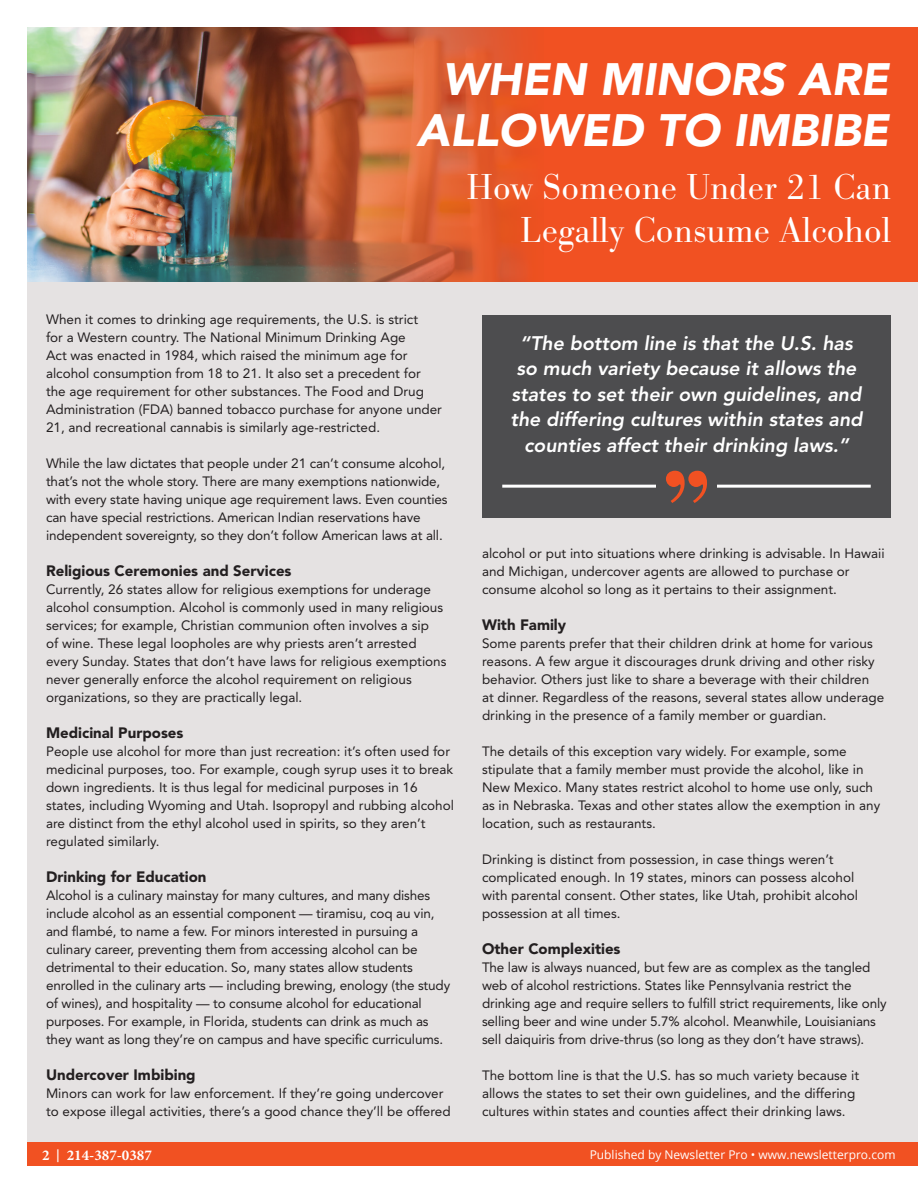
<style>
.page{position:relative;width:918px;height:1188px;background:#fff}
.page>*{position:absolute;margin:0;border:0;box-sizing:border-box;transform-origin:0 0}
.t1{font:700 91.65px "Bodoni URW";color:#f15122}
.t2{font:italic 900 45px/51px "Avenir LT Std";color:#fff;text-align:center}
.t3{font:300 37.5px/43.5px "Bodoni URW";color:#fff;text-align:right}
.t4{font:italic 800 19.5px/25.5px "Avenir LT Std";color:#fff;text-align:center}
.t5{font:900 15px "Avenir LT Std";color:#231f20}
.t6{font:700 15px "Minion Pro";color:#fff}
.t7{font:13.5px/18px "Avenir LT Std";color:#231f20}
.t8{font:12px "Open Sans";color:#fff}
.s1{font-family:"Museo Slab 500";font-weight:400;font-size:13.5px}
</style>
<div class="page">
<div style="left:27px;top:27px;width:891px;height:1115px;background:#e5e2e2"></div>
<div style="left:27px;top:1142px;width:891px;height:24px;background:#f15122"></div>
<img style="left:27px;top:27px;width:293px;height:254px">
<svg style="left:320px;top:27px;width:598px;height:254px;background:#e65628"></svg>
<div style="left:482px;top:315px;width:409px;height:203px;background:#4d4d4f"></div>
<hr style="left:502px;top:485px;width:369px;height:3px;background:#fff">
<div style="left:656px;top:475px;width:61px;height:22px;background:#4d4d4f"></div>
<h2 class="t2" style="left:417px;top:54px;width:474px">WHEN MINORS ARE<br>ALLOWED TO IMBIBE</h2>
<h3 class="t3" style="left:467px;top:169px;width:426px">How Someone Under 21 Can<br>Legally Consume Alcohol</h3>
<p class="t7" style="left:46px;top:311px;width:398px">When it comes to drinking age requirements, the U.S. is strict<br>for a Western country. The National Minimum Drinking Age<br>Act was enacted in 1984, which raised the minimum age for alcohol consumption from 18 to 21. It also set a precedent for the age requirement for other substances. The Food and Drug Administration (FDA) banned tobacco purchase for anyone under 21, and recreational cannabis is similarly age-restricted.</p>
<p class="t7" style="left:46px;top:455px;width:403px">While the law dictates that people under 21 can’t consume alcohol, that’s not the whole story. There are many exemptions nationwide, with every state having unique age requirement laws. Even counties can have special restrictions. American Indian reservations have independent sovereignty, so they don’t follow American laws at all.</p>
<p class="t5" style="left:46px;top:564px;width:247px">Religious Ceremonies and Services</p>
<p class="t7" style="left:46px;top:581px;width:402px">Currently, 26 states allow for religious exemptions for underage alcohol consumption. Alcohol is commonly used in many religious services; for example, Christian communion often involves a sip<br>of wine. These legal loopholes are why priests aren’t arrested every Sunday. States that don’t have laws for religious exemptions never generally enforce the alcohol requirement on religious organizations, so they are practically legal.</p>
<p class="t5" style="left:46px;top:726px;width:139px">Medicinal Purposes</p>
<p class="t7" style="left:46px;top:743px;width:409px">People use alcohol for more than just recreation: it’s often used for medicinal purposes, too. For example, cough syrup uses it to break down ingredients. It is thus legal for medicinal purposes in 16 states, including Wyoming and Utah. Isopropyl and rubbing alcohol are distinct from the ethyl alcohol used in spirits, so they aren’t regulated similarly.</p>
<p class="t5" style="left:46px;top:870px;width:162px">Drinking for Education</p>
<p class="t7" style="left:46px;top:887px;width:406px">Alcohol is a culinary mainstay for many cultures, and many dishes include alcohol as an essential component — tiramisu, coq au vin, and flambé, to name a few. For minors interested in pursuing a culinary career, preventing them from accessing alcohol can be detrimental to their education. So, many states allow students enrolled in the culinary arts — including brewing, enology (the study of wines), and hospitality — to consume alcohol for educational purposes. For example, in Florida, students can drink as much as they want as long they’re on campus and have specific curriculums.</p>
<p class="t5" style="left:46px;top:1068px;width:151px">Undercover Imbibing</p>
<p class="t7" style="left:46px;top:1085px;width:406px">Minors can work for law enforcement. If they’re going undercover to expose illegal activities, there’s a good chance they’ll be offered</p>
<h3 class="t4" style="left:510px;top:332px;width:354px">“The bottom line is that the U.S. has so much variety because it allows the states to set their own guidelines, and the differing cultures within states and counties affect their drinking laws.”</h3>
<h1 class="t1" style="left:663px;top:469px;width:49px">”</h1>
<p class="t7" style="left:482px;top:545px;width:404px">alcohol or put into situations where drinking is advisable. In Hawaii and Michigan, undercover agents are allowed to purchase or consume alcohol so long as it pertains to their assignment.</p>
<p class="t5" style="left:482px;top:618px;width:86px">With Family</p>
<p class="t7" style="left:482px;top:635px;width:404px">Some parents prefer that their children drink at home for various reasons. A few argue it discourages drunk driving and other risky behavior. Others just like to share a beverage with their children at dinner. Regardless of the reasons, several states allow underage drinking in the presence of a family member or guardian.</p>
<p class="t7" style="left:482px;top:743px;width:400px">The details of this exception vary widely. For example, some stipulate that a family member must provide the alcohol, like in New Mexico. Many states restrict alcohol to home use only, such as in Nebraska. Texas and other states allow the exemption in any location, such as restaurants.</p>
<p class="t7" style="left:482px;top:851px;width:378px">Drinking is distinct from possession, in case things weren’t complicated enough. In 19 states, minors can possess alcohol with parental consent. Other states, like Utah, prohibit alcohol possession at all times.</p>
<p class="t5" style="left:482px;top:942px;width:140px">Other Complexities</p>
<p class="t7" style="left:482px;top:959px;width:406px">The law is always nuanced, but few are as complex as the tangled web of alcohol restrictions. States like Pennsylvania restrict the drinking age and require sellers to fulfill strict requirements, like only selling beer and wine under 5.7% alcohol. Meanwhile, Louisianians sell daiquiris from drive-thrus (so long as they don’t have straws).</p>
<p class="t7" style="left:482px;top:1067px;width:379px">The bottom line is that the U.S. has so much variety because it allows the states to set their own guidelines, and the differing cultures within states and counties affect their drinking laws.</p>
<p class="t6" style="left:42px;top:1149px;width:111px">2 <span class="s1">|</span> 214-387-0387</p>
<p class="t8" style="left:590px;top:1150px;width:307px">Published by Newsletter Pro • www.newsletterpro.com</p>
</div>
